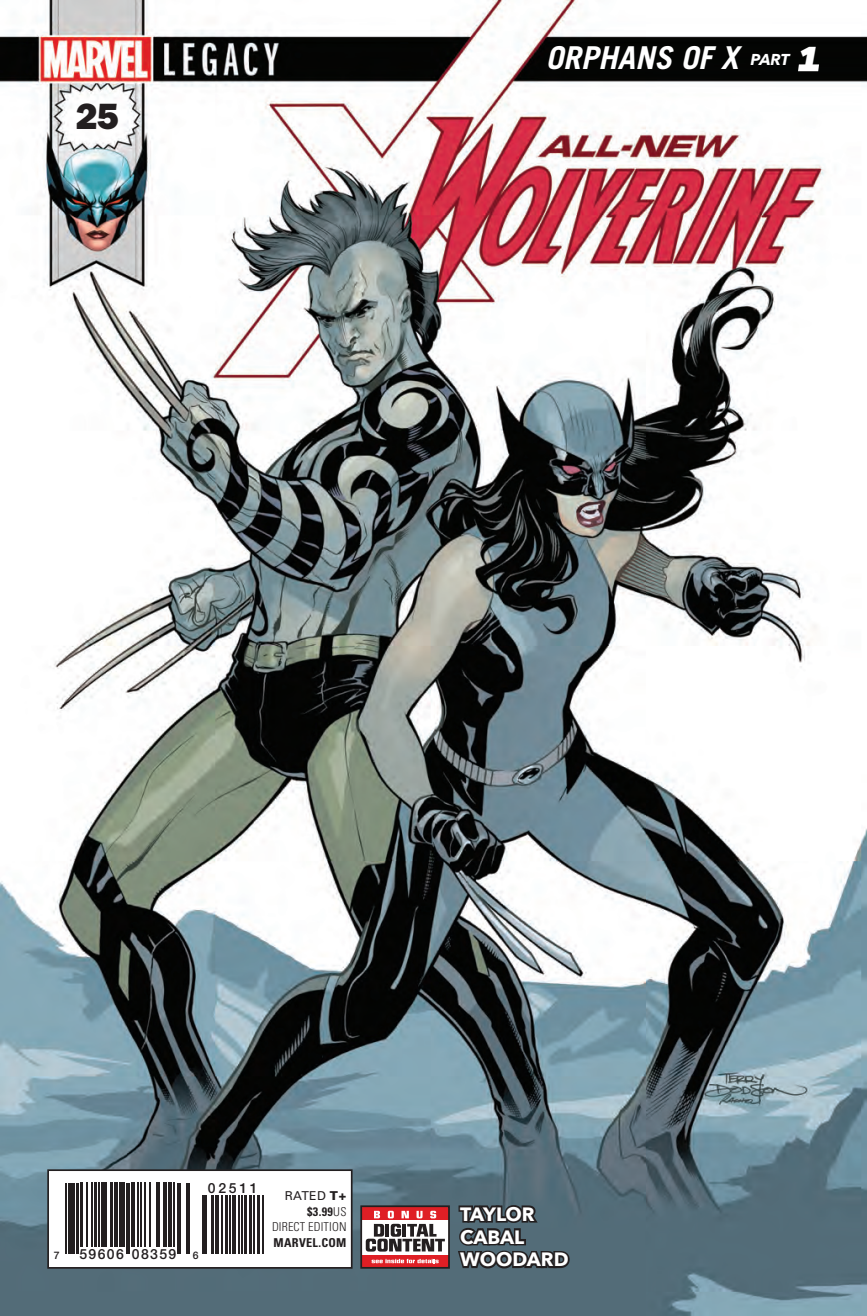
<style>
.page{position:relative;width:867px;height:1316px;background:#fff}
.page>*{position:absolute;margin:0;border:0;box-sizing:border-box;transform-origin:0 0}
.t1{font:36.75px "ITC Franklin Gothic Std Hvy";color:#231f20}
.t2{font:italic 700 31.5px "Trade Gothic LT Com";color:#fff}
.t3{font:700 19.25px/22.8px "Avenir Next";color:#fff}
.t4{font:500 14px "Helvetica Neue";letter-spacing:.1em;color:#231f20}
.t5{font:300 condensed 12.25px/15.8px "Univers LT Std";letter-spacing:.01em;color:#231f20;text-align:right}
.t6{font:700 condensed 12.25px "Univers LT Std";letter-spacing:.025em;color:#231f20}
.t7{font:500 10.5px "Helvetica Neue";color:#231f20}
.s1{font-family:"Avenir Next";font-size:15.75px}
.s2{font-family:"Avenir Next";font-weight:800}
.s3{font-size:10.5px}
.s4{font-weight:400;font-stretch:normal}
.s5{font-weight:900;font-stretch:normal}
.s6{font-weight:700}
</style>
<div class="page">
<img style="left:0;top:0;width:866px;height:1315px">
<div style="left:48px;top:1169px;width:303px;height:98px;background:#fff"></div>
<div style="left:47px;top:1169px;width:305px;height:99px;border:2px solid #231f20"></div>
<hr style="left:66px;top:1182px;width:1px;height:71px;background:#231f20">
<hr style="left:68px;top:1182px;width:1px;height:71px;background:#231f20">
<hr style="left:71px;top:1182px;width:4px;height:71px;background:#231f20">
<hr style="left:76px;top:1182px;width:3px;height:71px;background:#231f20">
<hr style="left:80px;top:1182px;width:3px;height:64px;background:#231f20">
<hr style="left:86px;top:1182px;width:2px;height:64px;background:#231f20">
<hr style="left:92px;top:1182px;width:1px;height:64px;background:#231f20">
<hr style="left:94px;top:1182px;width:3px;height:64px;background:#231f20">
<hr style="left:98px;top:1182px;width:2px;height:64px;background:#231f20">
<div style="left:101px;top:1182px;width:5px;height:64px;background:#231f20"></div>
<hr style="left:110px;top:1182px;width:3px;height:64px;background:#231f20">
<hr style="left:114px;top:1182px;width:1px;height:64px;background:#231f20">
<hr style="left:117px;top:1182px;width:1px;height:64px;background:#231f20">
<div style="left:119px;top:1182px;width:5px;height:64px;background:#231f20"></div>
<hr style="left:126px;top:1182px;width:1px;height:71px;background:#231f20">
<hr style="left:128px;top:1182px;width:2px;height:71px;background:#231f20">
<hr style="left:131px;top:1182px;width:4px;height:64px;background:#231f20">
<hr style="left:138px;top:1182px;width:1px;height:64px;background:#231f20">
<hr style="left:140px;top:1182px;width:1px;height:64px;background:#231f20">
<hr style="left:144px;top:1182px;width:1px;height:64px;background:#231f20">
<hr style="left:149px;top:1182px;width:2px;height:64px;background:#231f20">
<hr style="left:156px;top:1182px;width:1px;height:64px;background:#231f20">
<hr style="left:159px;top:1182px;width:1px;height:64px;background:#231f20">
<svg style="left:163px;top:1182px;width:3px;height:64px"></svg>
<hr style="left:168px;top:1182px;width:4px;height:64px;background:#231f20">
<hr style="left:173px;top:1182px;width:1px;height:64px;background:#231f20">
<hr style="left:177px;top:1182px;width:1px;height:71px;background:#231f20">
<hr style="left:179px;top:1182px;width:2px;height:71px;background:#231f20">
<hr style="left:186px;top:1182px;width:1px;height:71px;background:#231f20">
<hr style="left:189px;top:1182px;width:1px;height:71px;background:#231f20">
<hr style="left:202px;top:1194px;width:1px;height:59px;background:#231f20">
<hr style="left:204px;top:1194px;width:3px;height:59px;background:#231f20">
<hr style="left:211px;top:1194px;width:3px;height:59px;background:#231f20">
<hr style="left:215px;top:1194px;width:1px;height:59px;background:#231f20">
<hr style="left:217px;top:1194px;width:2px;height:59px;background:#231f20">
<hr style="left:222px;top:1194px;width:1px;height:59px;background:#231f20">
<hr style="left:225px;top:1194px;width:3px;height:59px;background:#231f20">
<hr style="left:229px;top:1194px;width:2px;height:59px;background:#231f20">
<hr style="left:232px;top:1194px;width:4px;height:59px;background:#231f20">
<hr style="left:238px;top:1194px;width:2px;height:59px;background:#231f20">
<hr style="left:241px;top:1194px;width:1px;height:59px;background:#231f20">
<hr style="left:244px;top:1194px;width:2px;height:59px;background:#231f20">
<hr style="left:249px;top:1194px;width:3px;height:59px;background:#231f20">
<hr style="left:253px;top:1194px;width:1px;height:59px;background:#231f20">
<hr style="left:257px;top:1194px;width:2px;height:59px;background:#231f20">
<hr style="left:262px;top:1194px;width:1px;height:59px;background:#231f20">
<svg style="left:363px;top:1208px;width:83px;height:57px"></svg>
<div style="left:360px;top:1205px;width:89px;height:63px;border:2px solid #231f20"></div>
<svg style="left:797px;top:64px;width:21px;height:7px"></svg>
<svg style="left:455px;top:1200px;width:117px;height:91px;background:#425059"></svg>
<h1 class="t1" style="left:76px;top:94px;width:45px">25</h1>
<h2 class="t2" style="left:545px;top:39px;width:275px">ORPHANS OF X <span class="s1">PART</span> <span class="s2">1</span></h2>
<p class="t4" style="left:208px;top:1176px;width:51px">02511</p>
<p class="t7" style="left:54px;top:1246px;width:7px">7</p>
<p class="t4" style="left:79px;top:1241px;width:121px">59606 08359 <span class="s3">6</span></p>
<p class="t5" style="left:272px;top:1187px;width:76px"><span class="s4">RATED</span> <span class="s5">T+ </span><span class="s6">$3.99</span>US<br>DIRECT EDITION</p>
<p class="t6" style="left:273px;top:1234px;width:74px">MARVEL.COM</p>
<h3 class="t3" style="left:460px;top:1202px;width:110px">TAYLOR<br>CABAL<br>WOODARD</h3>
</div>
